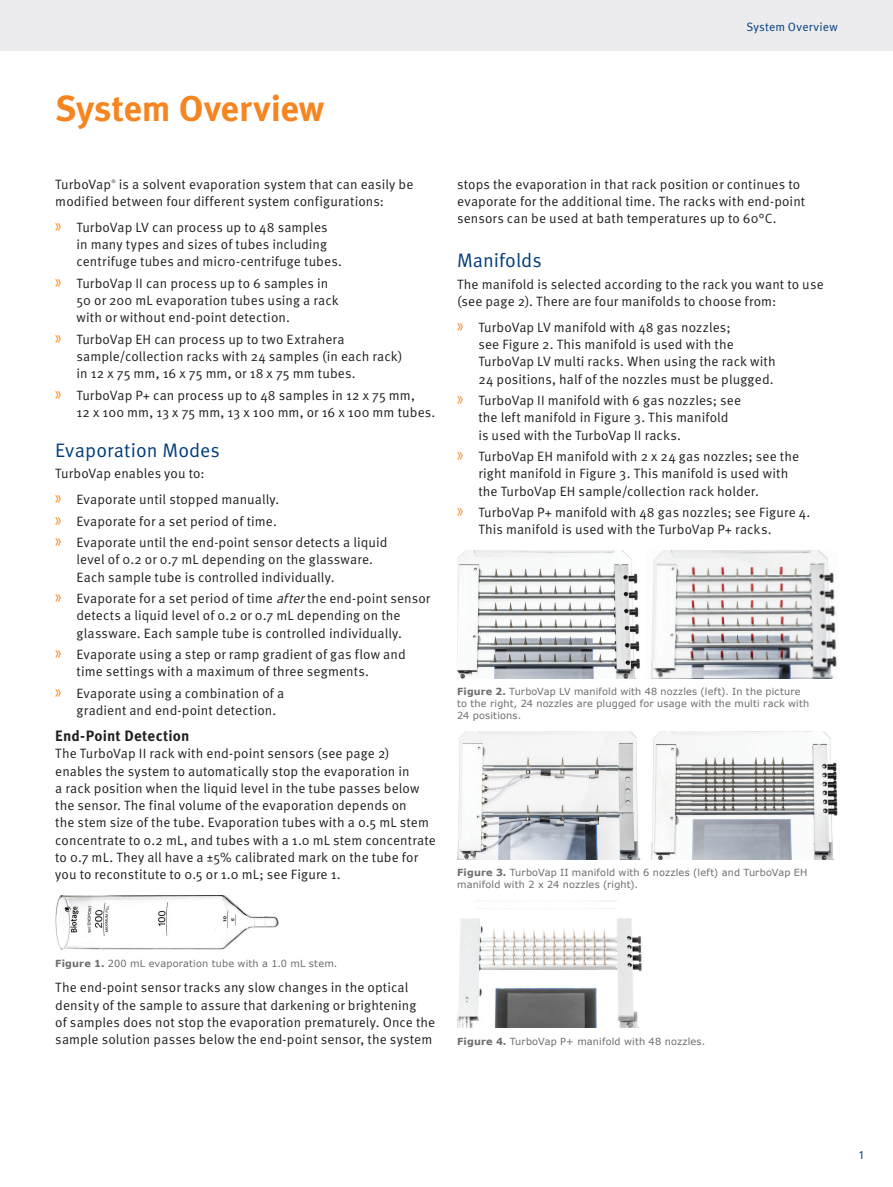
<style>
.page{position:relative;width:893px;height:1187px;background:#fff}
.page>*{position:absolute;margin:0;border:0;box-sizing:border-box;transform-origin:0 0}
.t1{font:700 36px "Meta OT";letter-spacing:-.005em;color:#f58520}
.t2{font:19.5px "Meta OT Norm";color:#013c7b}
.t3{font:700 15px "Meta OT";letter-spacing:.01em;color:#231f20}
.t4{font:13.5px/17.2px "Meta OT Norm";letter-spacing:.005em;color:#231f20}
.t5{font:12px "Meta OT Norm";letter-spacing:.015em;color:#013c7b}
.t6{font:9.75px/12px "Verdana";letter-spacing:.015em;color:#6c6d70}
.t7{font:4.8px "Meta OT Norm";color:#231f20}
.s1{font-family:"Myriad Pro";font-size:20.25px;color:#f58520}
.s2{font-style:italic}
.s3{font-weight:700}
</style>
<div class="page">
<div style="left:0;top:0;width:893px;height:51px;background:#ececee"></div>
<img style="left:55px;top:895px;width:224px;height:54px">
<img style="left:457px;top:550px;width:183px;height:128px">
<img style="left:651px;top:550px;width:186px;height:128px">
<img style="left:457px;top:731px;width:182px;height:127px">
<img style="left:651px;top:731px;width:186px;height:127px">
<img style="left:457px;top:900px;width:185px;height:127px">
<p class="t5" style="left:746px;top:20px;width:93px">System Overview</p>
<h1 class="t1" style="left:55px;top:87px;width:271px">System Overview</h1>
<p class="t4" style="left:55px;top:176px;width:360px;text-indent:64px">is a solvent evaporation system that can easily be modified between four different system configurations:</p>
<p class="t4" style="left:77px;top:219px;width:267px;text-indent:-21px"><span class="s1">»</span> TurboVap LV can process up to 48 samples in many types and sizes of tubes including centrifuge tubes and micro-centrifuge tubes.</p>
<p class="t4" style="left:77px;top:275px;width:264px;text-indent:-21px"><span class="s1">»</span> TurboVap II can process up to 6 samples in<br>50 or 200 mL evaporation tubes using a rack with or without end-point detection.</p>
<p class="t4" style="left:77px;top:331px;width:327px;text-indent:-21px"><span class="s1">»</span> TurboVap EH can process up to two Extrahera sample/collection racks with 24 samples (in each rack) in 12 x 75 mm, 16 x 75 mm, or 18 x 75 mm tubes.</p>
<p class="t4" style="left:77px;top:387px;width:360px;text-indent:-21px"><span class="s1">»</span> TurboVap P+ can process up to 48 samples in 12 x 75 mm,<br>12 x 100 mm, 13 x 75 mm, 13 x 100 mm, or 16 x 100 mm tubes.</p>
<h2 class="t2" style="left:55px;top:438px;width:166px">Evaporation Modes</h2>
<p class="t4" style="left:55px;top:461px;width:225px;line-height:25.8px">TurboVap enables you to:<br><span class="s1">»</span> Evaporate until stopped manually.</p>
<p class="t4" style="left:55px;top:510px;width:334px;line-height:21.5px"><span class="s1">»</span> Evaporate for a set period of time.<br><span class="s1">»</span> Evaporate until the end-point sensor detects a liquid</p>
<p class="t4" style="left:77px;top:551px;width:298px">level of 0.2 or 0.7 mL depending on the glassware.<br>Each sample tube is controlled individually.</p>
<p class="t4" style="left:77px;top:590px;width:355px;text-indent:-21px"><span class="s1">»</span> Evaporate for a set period of time <span class="s2">after</span>the end-point sensor detects a liquid level of 0.2 or 0.7 mL depending on the glassware. Each sample tube is controlled individually.</p>
<p class="t4" style="left:77px;top:646px;width:331px;text-indent:-21px"><span class="s1">»</span> Evaporate using a step or ramp gradient of gas flow and time settings with a maximum of three segments.</p>
<p class="t4" style="left:77px;top:685px;width:209px;text-indent:-21px"><span class="s1">»</span> Evaporate using a combination of a gradient and end-point detection.</p>
<p class="t3" style="left:55px;top:726px;width:136px">End-Point Detection</p>
<p class="t4" style="left:55px;top:745px;width:382px">The TurboVap II rack with end-point sensors (see page 2) enables the system to automatically stop the evaporation in<br>a rack position when the liquid level in the tube passes below the sensor. The final volume of the evaporation depends on<br>the stem size of the tube. Evaporation tubes with a 0.5 mL stem concentrate to 0.2 mL, and tubes with a 1.0 mL stem concentrate to 0.7 mL. They all have a ±5% calibrated mark on the tube for you to reconstitute to 0.5 or 1.0 mL; see Figure 1.</p>
<p class="t4" style="left:55px;top:176px;width:57px">TurboVap</p>
<p class="t7" style="left:112px;top:178px;width:6px">®</p>
<p class="t4" style="left:457px;top:176px;width:350px">stops the evaporation in that rack position or continues to evaporate for the additional time. The racks with end-point sensors can be used at bath temperatures up to 60°C.</p>
<h2 class="t2" style="left:457px;top:249px;width:86px">Manifolds</h2>
<p class="t4" style="left:457px;top:276px;width:368px">The manifold is selected according to the rack you want to use (see page 2). There are four manifolds to choose from:</p>
<p class="t4" style="left:478px;top:319px;width:299px;text-indent:-21px"><span class="s1">»</span> TurboVap LV manifold with 48 gas nozzles;<br>see Figure 2. This manifold is used with the TurboVap LV multi racks. When using the rack with 24 positions, half of the nozzles must be plugged.</p>
<p class="t4" style="left:478px;top:392px;width:264px;text-indent:-21px"><span class="s1">»</span> TurboVap II manifold with 6 gas nozzles; see the left manifold in Figure 3. This manifold is used with the TurboVap II racks.</p>
<p class="t4" style="left:478px;top:448px;width:322px;text-indent:-21px"><span class="s1">»</span> TurboVap EH manifold with 2 x 24 gas nozzles; see the right manifold in Figure 3. This manifold is used with the TurboVap EH sample/collection rack holder.</p>
<p class="t4" style="left:478px;top:504px;width:334px;text-indent:-21px"><span class="s1">»</span> TurboVap P+ manifold with 48 gas nozzles; see Figure 4.<br>This manifold is used with the TurboVap P+ racks.</p>
<p class="t6" style="left:457px;top:685px;width:354px"><span class="s3">Figure 2.</span> TurboVap LV manifold with 48 nozzles (left). In the picture to the right, 24 nozzles are plugged for usage with the multi rack with<br>24 positions.</p>
<p class="t6" style="left:457px;top:866px;width:352px"><span class="s3">Figure 3.</span> TurboVap II manifold with 6 nozzles (left) and TurboVap EH manifold with 2 x 24 nozzles (right).</p>
<p class="t6" style="left:55px;top:956px;width:284px"><span class="s3">Figure 1.</span> 200 mL evaporation tube with a 1.0 mL stem.</p>
<p class="t4" style="left:55px;top:979px;width:382px">The end-point sensor tracks any slow changes in the optical density of the sample to assure that darkening or brightening<br>of samples does not stop the evaporation prematurely. Once the sample solution passes below the end-point sensor, the system</p>
<p class="t6" style="left:457px;top:1034px;width:250px"><span class="s3">Figure 4.</span> TurboVap P+ manifold with 48 nozzles.</p>
<p class="t5" style="left:859px;top:1148px;width:6px">1</p>
</div>
